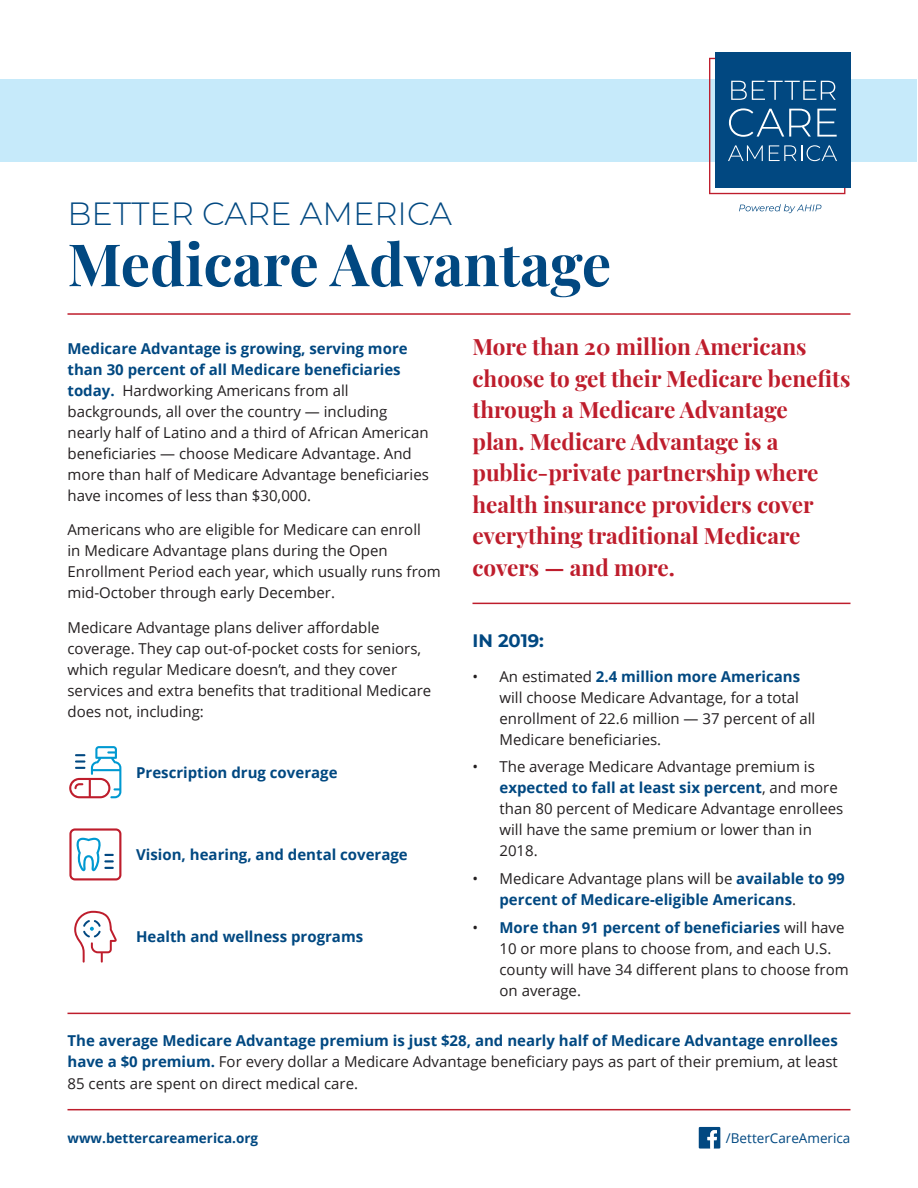
<style>
.page{position:relative;width:918px;height:1188px;background:#fff}
.page>*{position:absolute;margin:0;border:0;box-sizing:border-box;transform-origin:0 0}
.t1{font:700 58.5px "Playfair Display";color:#014881}
.Subtitle{font:300 32.1px "Montserrat";color:#014881}
.Callout-Red{font:700 22.5px/31.5px "Playfair Display";color:#be1d2c}
.Heading_1{font:700 18px "Montserrat";color:#014881}
.t2{font:15px/21px "Open Sans";color:#231f20}
.t3{font:700 15px/21px "Open Sans";color:#014881}
.t4{font:700 13.5px "Open Sans";color:#014881}
.t5{font:13.5px "Open Sans";color:#014881}
.s1{font-weight:700;color:#014881}
.s2{font-weight:400;color:#231f20}
</style>
<div class="page">
<hr style="left:68px;top:1109px;width:782px;height:1px;background:#be1d2c">
<svg style="left:699px;top:1127px;width:21px;height:22px"></svg>
<div style="left:1px;top:80px;width:916px;height:82px;background:#c6eafa"></div>
<div style="left:715px;top:53px;width:135px;height:135px;background:#014881"></div>
<svg style="left:709px;top:58px;width:136px;height:136px"></svg>
<svg style="left:739px;top:204px;width:82px;height:9px"></svg>
<hr style="left:68px;top:313px;width:782px;height:2px;background:#be1d2c">
<hr style="left:472px;top:603px;width:378px;height:1px;background:#be1d2c">
<svg style="left:69px;top:746px;width:52px;height:52px"></svg>
<svg style="left:69px;top:828px;width:52px;height:52px"></svg>
<svg style="left:74px;top:911px;width:43px;height:52px"></svg>
<hr style="left:68px;top:1013px;width:782px;height:1px;background:#be1d2c">
<p class="Subtitle" style="left:68px;top:192px;width:386px">BETTER CARE AMERICA</p>
<p class="t1" style="left:68px;top:218px;width:545px">Medicare Advantage</p>
<p class="t2" style="left:68px;top:337px;width:363px"><span class="s1">Medicare Advantage is growing, serving more than 30 percent of all Medicare beneficiaries today.</span> Hardworking Americans from all backgrounds, all over the country — including nearly half of Latino and a third of African American beneficiaries — choose Medicare Advantage. And more than half of Medicare Advantage beneficiaries have incomes of less than $30,000.</p>
<p class="t2" style="left:68px;top:519px;width:375px">Americans who are eligible for Medicare can enroll<br>in Medicare Advantage plans during the Open Enrollment Period each year, which usually runs from mid-October through early December.</p>
<p class="t2" style="left:68px;top:616px;width:365px">Medicare Advantage plans deliver affordable coverage. They cap out-of-pocket costs for seniors, which regular Medicare doesn’t, and they cover services and extra benefits that traditional Medicare does not, including:</p>
<p class="t3" style="left:136px;top:762px;width:203px">Prescription drug coverage</p>
<p class="t3" style="left:136px;top:843px;width:273px">Vision, hearing, and dental coverage</p>
<p class="t3" style="left:136px;top:925px;width:229px">Health and wellness programs</p>
<p class="Callout-Red" style="left:472px;top:329px;width:379px">More than 20 million Americans choose to get their Medicare benefits through a Medicare Advantage<br>plan. Medicare Advantage is a public-private partnership where health insurance providers cover everything traditional Medicare covers — and more.</p>
<p class="Heading_1" style="left:472px;top:628px;width:73px">IN 2019:</p>
<p class="t2" style="left:500px;top:665px;width:317px;text-indent:-27px">• An estimated <span class="s1">2.4 million more Americans </span>will choose Medicare Advantage, for a total enrollment of 22.6 million — 37 percent of all Medicare beneficiaries.</p>
<p class="t2" style="left:500px;top:756px;width:345px;text-indent:-27px">• The average Medicare Advantage premium is <span class="s1">expected to fall at least six percent</span>, and more than 80 percent of Medicare Advantage enrollees will have the same premium or lower than in 2018.</p>
<p class="t3" style="left:500px;top:868px;width:347px;text-indent:-27px"><span class="s2">• Medicare Advantage plans will be</span> available to 99 percent of Medicare-eligible Americans<span class="s2">.</span></p>
<p class="t2" style="left:500px;top:916px;width:351px;text-indent:-27px">• <span class="s1">More than 91 percent of beneficiaries</span> will have 10 or more plans to choose from, and each U.S. county will have 34 different plans to choose from on average.</p>
<p class="t2" style="left:68px;top:1030px;width:772px;text-align:justify"><span class="s1">The average Medicare Advantage premium is just $28, and nearly half of Medicare Advantage enrollees have a $0 premium.</span> For every dollar a Medicare Advantage beneficiary pays as part of their premium, at least 85 cents are spent on direct medical care.</p>
<p class="t4" style="left:68px;top:1128px;width:192px">www.bettercareamerica.org</p>
<p class="t5" style="left:726px;top:1129px;width:126px">/BetterCareAmerica</p>
</div>
